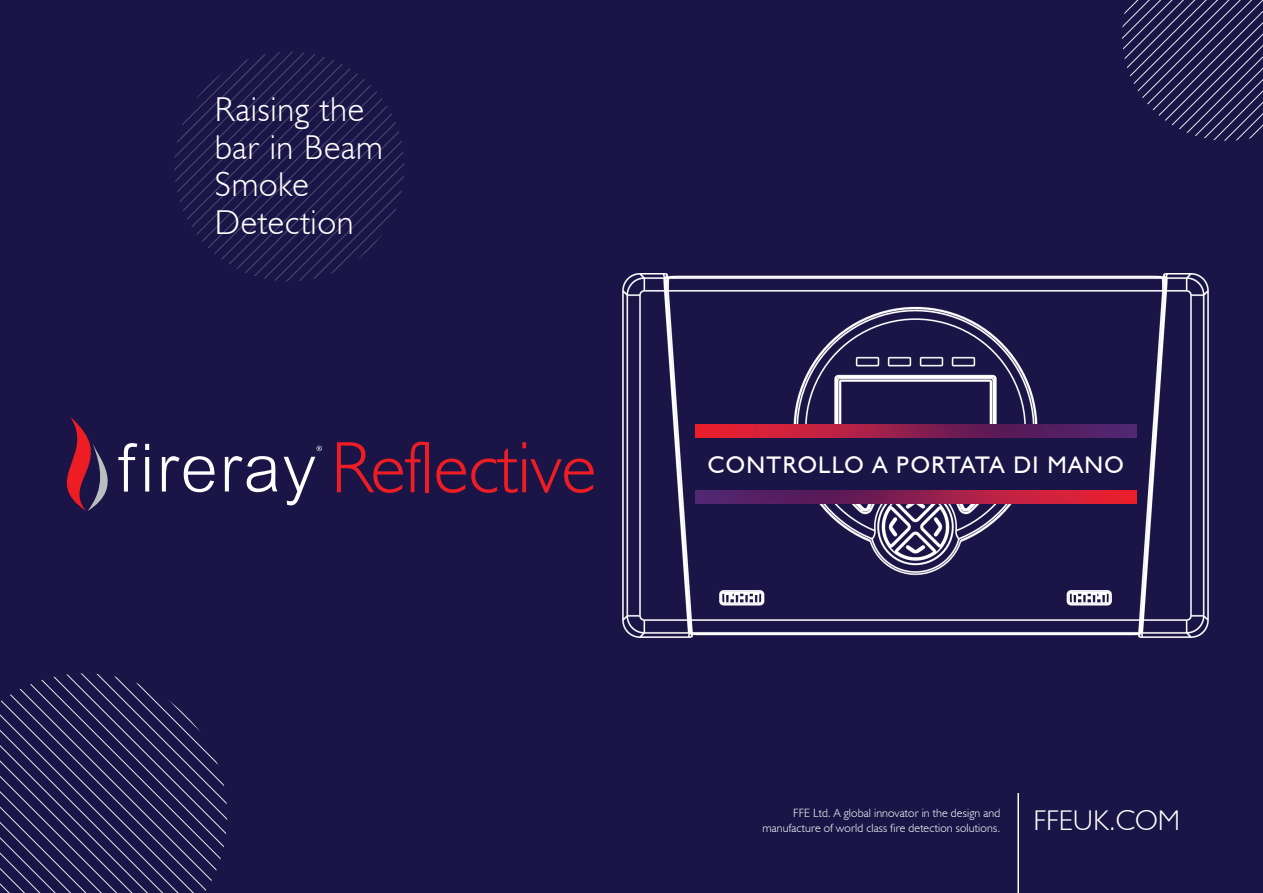
<style>
.page{position:relative;width:1263px;height:893px;background:#1a1546}
.page>*{position:absolute;margin:0;border:0;box-sizing:border-box;transform-origin:0 0}
.t1{font:300 34.5px/37.5px "Humanist 521 BT";letter-spacing:.025em;color:#fff}
.t2{font:300 28.5px "Humanist 521 BT";color:#fff}
.t3{font:24px "Humanist 521 BT";letter-spacing:.06em;color:#fff}
.t4{font:300 12px/15px "Humanist 521 BT";letter-spacing:.01em;color:#fff;text-align:right}
</style>
<div class="page">
<img style="left:623px;top:273px;width:585px;height:364px">
<svg style="left:1122px;top:0;width:141px;height:141px"></svg>
<svg style="left:0;top:673px;width:227px;height:220px"></svg>
<svg style="left:174px;top:51px;width:230px;height:231px"></svg>
<hr style="left:1017px;top:793px;width:2px;height:100px;background:#fff">
<div style="left:691px;top:437px;width:450px;height:54px;background:#1a1546"></div>
<svg style="left:695px;top:424px;width:441px;height:13px;background:#911f4e"></svg>
<svg style="left:695px;top:490px;width:441px;height:13px;background:#911f4e"></svg>
<svg style="left:67px;top:417px;width:255px;height:94px"></svg>
<svg style="left:337px;top:442px;width:89px;height:51px"></svg>
<hr style="left:425px;top:442px;width:4px;height:50px;background:#ee1d23">
<svg style="left:436px;top:442px;width:158px;height:51px"></svg>
<p class="t1" style="left:215px;top:90px;width:170px">Raising the bar in Beam<br>Smoke<br>Detection</p>
<p class="t3" style="left:708px;top:450px;width:417px">CONTROLLO A PORTATA DI MANO</p>
<p class="t4" style="left:762px;top:805px;width:239px">FFE Ltd. A global innovator in the design and manufacture of world class fire detection solutions.</p>
<p class="t2" style="left:1033px;top:802px;width:148px">FFEUK.COM</p>
</div>
